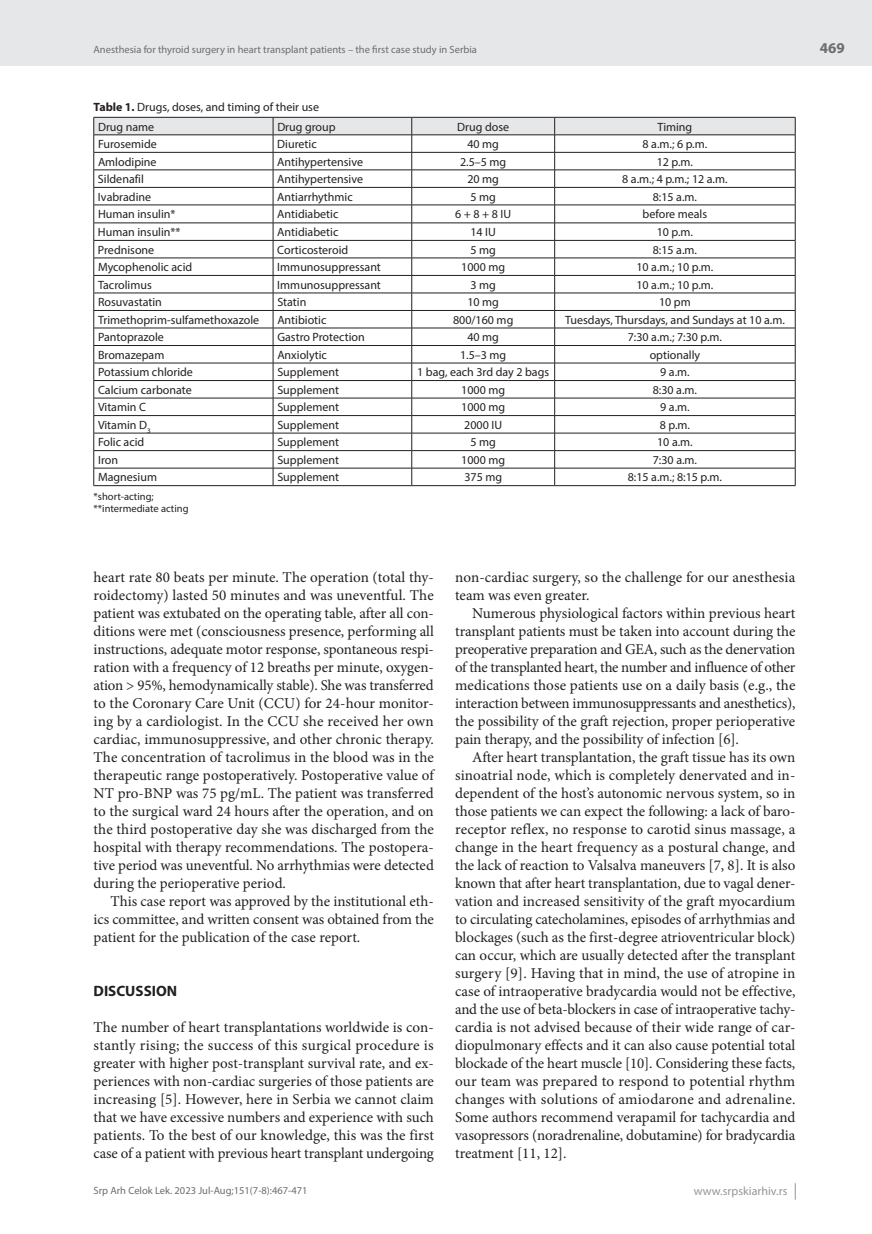
<style>
.page{position:relative;width:872px;height:1234px;background:#fff}
.page>*{position:absolute;margin:0;border:0;box-sizing:border-box;transform-origin:0 0}
.t1{font:15px/18px "Minion Pro";letter-spacing:-.005em;color:#231f20;text-align:justify}
.t2{font:700 15px "Myriad Pro";color:#231f20}
.t3{font:700 15px "Myriad Pro";color:#6c6d70}
.t4{font:12px/19.5px "Myriad Pro";color:#231f20}
.t5{font:12px "Myriad Pro";color:#939598}
.t6{font:10.5px "Myriad Pro";color:#6c6d70}
.t7{font:10.5px/12px "Myriad Pro";color:#231f20}
.s1{font-weight:700}
</style>
<div class="page">
<div style="left:0;top:0;width:872px;height:66px;background:#e6e7e9"></div>
<svg style="left:795px;top:1183px;width:1px;height:16px"></svg>
<svg style="left:93px;top:117px;width:703px;height:368px"></svg>
<hr style="left:94px;top:485px;width:179px;height:1px;background:#231f20">
<hr style="left:273px;top:485px;width:139px;height:1px;background:#231f20">
<hr style="left:412px;top:485px;width:142px;height:1px;background:#231f20">
<hr style="left:554px;top:485px;width:241px;height:1px;background:#231f20">
<p class="t6" style="left:94px;top:43px;width:385px">Anesthesia for thyroid surgery in heart transplant patients – the first case study in Serbia</p>
<p class="t4" style="left:98px;top:97px;width:222px;text-indent:-4px"><span class="s1">Table 1.</span> Drugs, doses, and timing of their use<br>Drug name</p>
<p class="t4" style="left:277px;top:117px;width:60px">Drug group</p>
<p class="t4" style="left:457px;top:117px;width:53px">Drug dose</p>
<p class="t4" style="left:657px;top:117px;width:36px">Timing</p>
<p class="t4" style="left:98px;top:134px;width:60px">Furosemide</p>
<p class="t4" style="left:277px;top:134px;width:41px">Diuretic</p>
<p class="t4" style="left:467px;top:134px;width:33px">40 mg</p>
<p class="t4" style="left:642px;top:134px;width:66px">8 a.m.; 6 p.m.</p>
<p class="t4" style="left:98px;top:152px;width:60px">Amlodipine</p>
<p class="t4" style="left:277px;top:152px;width:87px">Antihypertensive</p>
<p class="t4" style="left:460px;top:152px;width:48px">2.5–5 mg</p>
<p class="t4" style="left:656px;top:152px;width:38px">12 p.m.</p>
<p class="t4" style="left:98px;top:169px;width:47px">Sildenafil</p>
<p class="t4" style="left:277px;top:169px;width:87px">Antihypertensive</p>
<p class="t4" style="left:467px;top:169px;width:33px">20 mg</p>
<p class="t4" style="left:622px;top:169px;width:107px">8 a.m.; 4 p.m.; 12 a.m.</p>
<p class="t4" style="left:98px;top:187px;width:55px">Ivabradine</p>
<p class="t4" style="left:277px;top:187px;width:77px">Antiarrhythmic</p>
<p class="t4" style="left:470px;top:187px;width:27px">5 mg</p>
<p class="t4" style="left:653px;top:187px;width:46px">8:15 a.m.</p>
<p class="t4" style="left:98px;top:204px;width:79px">Human insulin*</p>
<p class="t4" style="left:277px;top:204px;width:63px">Antidiabetic</p>
<p class="t4" style="left:455px;top:204px;width:58px">6 + 8 + 8 IU</p>
<p class="t4" style="left:642px;top:204px;width:66px">before meals</p>
<p class="t4" style="left:98px;top:222px;width:84px">Human insulin**</p>
<p class="t4" style="left:277px;top:222px;width:63px">Antidiabetic</p>
<p class="t4" style="left:470px;top:222px;width:27px">14 IU</p>
<p class="t4" style="left:656px;top:222px;width:38px">10 p.m.</p>
<p class="t4" style="left:98px;top:240px;width:58px">Prednisone</p>
<p class="t4" style="left:277px;top:240px;width:72px">Corticosteroid</p>
<p class="t4" style="left:470px;top:240px;width:27px">5 mg</p>
<p class="t4" style="left:653px;top:240px;width:46px">8:15 a.m.</p>
<p class="t4" style="left:98px;top:257px;width:96px">Mycophenolic acid</p>
<p class="t4" style="left:277px;top:257px;width:105px">Immunosuppressant</p>
<p class="t4" style="left:461px;top:257px;width:45px">1000 mg</p>
<p class="t4" style="left:636px;top:257px;width:79px">10 a.m.; 10 p.m.</p>
<p class="t4" style="left:98px;top:275px;width:55px">Tacrolimus</p>
<p class="t4" style="left:277px;top:275px;width:105px">Immunosuppressant</p>
<p class="t4" style="left:470px;top:275px;width:27px">3 mg</p>
<p class="t4" style="left:636px;top:275px;width:79px">10 a.m.; 10 p.m.</p>
<p class="t4" style="left:98px;top:292px;width:65px">Rosuvastatin</p>
<p class="t4" style="left:277px;top:292px;width:31px">Statin</p>
<p class="t4" style="left:467px;top:292px;width:33px">10 mg</p>
<p class="t4" style="left:659px;top:292px;width:33px">10 pm</p>
<p class="t4" style="left:98px;top:310px;width:163px">Trimethoprim-sulfamethoxazole</p>
<p class="t4" style="left:277px;top:310px;width:51px">Antibiotic</p>
<p class="t4" style="left:453px;top:310px;width:62px">800/160 mg</p>
<p class="t4" style="left:565px;top:310px;width:221px">Tuesdays, Thursdays, and Sundays at 10 a.m.</p>
<p class="t4" style="left:98px;top:327px;width:67px">Pantoprazole</p>
<p class="t4" style="left:277px;top:327px;width:89px">Gastro Protection</p>
<p class="t4" style="left:467px;top:327px;width:33px">40 mg</p>
<p class="t4" style="left:628px;top:327px;width:96px">7:30 a.m.; 7:30 p.m.</p>
<p class="t4" style="left:98px;top:345px;width:68px">Bromazepam</p>
<p class="t4" style="left:277px;top:345px;width:51px">Anxiolytic</p>
<p class="t4" style="left:460px;top:345px;width:48px">1.5–3 mg</p>
<p class="t4" style="left:649px;top:345px;width:52px">optionally</p>
<p class="t4" style="left:98px;top:362px;width:96px">Potassium chloride</p>
<p class="t4" style="left:277px;top:362px;width:63px">Supplement</p>
<p class="t4" style="left:417px;top:362px;width:133px">1 bag, each 3rd day 2 bags</p>
<p class="t4" style="left:660px;top:362px;width:31px">9 a.m.</p>
<p class="t4" style="left:98px;top:380px;width:95px">Calcium carbonate</p>
<p class="t4" style="left:277px;top:380px;width:63px">Supplement</p>
<p class="t4" style="left:461px;top:380px;width:45px">1000 mg</p>
<p class="t4" style="left:653px;top:380px;width:46px">8:30 a.m.</p>
<p class="t4" style="left:98px;top:397px;width:50px">Vitamin C</p>
<p class="t4" style="left:277px;top:397px;width:63px">Supplement</p>
<p class="t4" style="left:461px;top:397px;width:45px">1000 mg</p>
<p class="t4" style="left:660px;top:397px;width:31px">9 a.m.</p>
<p class="t4" style="left:98px;top:415px;width:54px">Vitamin D<sub>3</sub></p>
<p class="t4" style="left:277px;top:415px;width:63px">Supplement</p>
<p class="t4" style="left:464px;top:415px;width:39px">2000 IU</p>
<p class="t4" style="left:660px;top:415px;width:32px">8 p.m.</p>
<p class="t4" style="left:98px;top:432px;width:48px">Folic acid</p>
<p class="t4" style="left:277px;top:432px;width:63px">Supplement</p>
<p class="t4" style="left:470px;top:432px;width:27px">5 mg</p>
<p class="t4" style="left:657px;top:432px;width:37px">10 a.m.</p>
<p class="t4" style="left:98px;top:450px;width:22px">Iron</p>
<p class="t4" style="left:277px;top:450px;width:63px">Supplement</p>
<p class="t4" style="left:461px;top:450px;width:45px">1000 mg</p>
<p class="t4" style="left:653px;top:450px;width:46px">7:30 a.m.</p>
<p class="t4" style="left:98px;top:467px;width:60px">Magnesium</p>
<p class="t4" style="left:277px;top:467px;width:63px">Supplement</p>
<p class="t4" style="left:464px;top:467px;width:39px">375 mg</p>
<p class="t4" style="left:628px;top:467px;width:96px">8:15 a.m.; 8:15 p.m.</p>
<p class="t7" style="left:94px;top:490px;width:96px">*short-acting; **intermediate acting</p>
<p class="t1" style="left:94px;top:568px;width:342px">heart rate 80 beats per minute. The operation (total thy&shy;roidectomy) lasted 50 minutes and was uneventful. The patient was extubated on the operating table, after all con&shy;ditions were met (consciousness presence, performing all instructions, adequate motor response, spontaneous respi&shy;ration with a frequency of 12 breaths per minute, oxygen&shy;ation &gt; 95%, hemodynamically stable). She was transferred to the Coronary Care Unit (CCU) for 24-hour monitor&shy;ing by a cardiologist. In the CCU she received her own cardiac, immunosuppressive, and other chronic therapy.<br>The concentration of tacrolimus in the blood was in the therapeutic range postoperatively. Postoperative value of NT pro-BNP was 75 pg/mL. The patient was transferred to the surgical ward 24 hours after the operation, and on the third postoperative day she was discharged from the hospital with therapy recommendations. The postopera&shy;tive period was uneventful. No arrhythmias were detected during the perioperative period.</p>
<p class="t1" style="left:94px;top:892px;width:342px;text-indent:17px">This case report was approved by the institutional eth&shy;ics committee, and written consent was obtained from the patient for the publication of the case report.</p>
<p class="t2" style="left:94px;top:981px;width:85px">DISCUSSION</p>
<p class="t1" style="left:94px;top:1018px;width:342px">The number of heart transplantations worldwide is con&shy;stantly rising; the success of this surgical procedure is greater with higher post-transplant survival rate, and ex&shy;periences with non-cardiac surgeries of those patients are increasing [5]. However, here in Serbia we cannot claim that we have excessive numbers and experience with such patients. To the best of our knowledge, this was the first case of a patient with previous heart transplant undergoing</p>
<p class="t1" style="left:455px;top:568px;width:342px">non-cardiac surgery, so the challenge for our anesthesia team was even greater.</p>
<p class="t1" style="left:455px;top:604px;width:342px;text-indent:17px">Numerous physiological factors within previous heart transplant patients must be taken into account during the preoperative preparation and GEA, such as the denervation of the transplanted heart, the number and influence of other medications those patients use on a daily basis (e.g., the interaction between immunosuppressants and anesthetics), the possibility of the graft rejection, proper perioperative pain therapy, and the possibility of infection [6].</p>
<p class="t1" style="left:455px;top:748px;width:342px;text-indent:17px">After heart transplantation, the graft tissue has its own sinoatrial node, which is completely denervated and in&shy;dependent of the host’s autonomic nervous system, so in those patients we can expect the following: a lack of baro&shy;receptor reflex, no response to carotid sinus massage, a change in the heart frequency as a postural change, and the lack of reaction to Valsalva maneuvers [7, 8]. It is also known that after heart transplantation, due to vagal dener&shy;vation and increased sensitivity of the graft myocardium to circulating catecholamines, episodes of arrhythmias and blockages (such as the first-degree atrioventricular block) can occur, which are usually detected after the transplant surgery [9]. Having that in mind, the use of atropine in case of intraoperative bradycardia would not be effective, and the use of beta-blockers in case of intraoperative tachy&shy;cardia is not advised because of their wide range of car&shy;diopulmonary effects and it can also cause potential total blockade of the heart muscle [10]. Considering these facts, our team was prepared to respond to potential rhythm changes with solutions of amiodarone and adrenaline.<br>Some authors recommend verapamil for tachycardia and vasopressors (noradrenaline, dobutamine) for bradycardia treatment [11, 12].</p>
<p class="t6" style="left:94px;top:1184px;width:216px">Srp Arh Celok Lek. 2023 Jul-Aug;151(7-8):467-471</p>
<p class="t5" style="left:694px;top:1183px;width:95px">www.srpskiarhiv.rs</p>
<p class="t3" style="left:820px;top:38px;width:26px">469</p>
</div>
